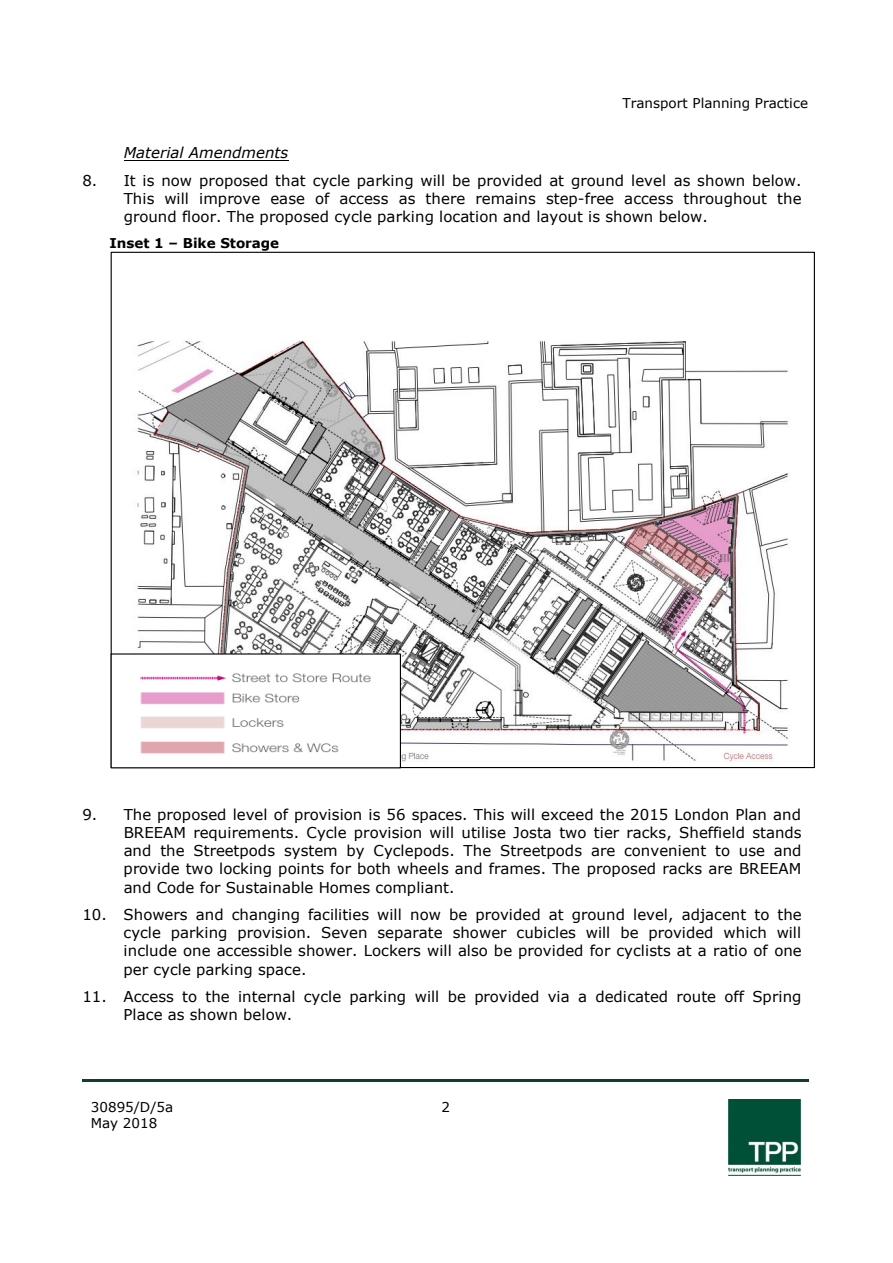
<style>
.page{position:relative;width:893px;height:1263px;background:#fff}
.page>*{position:absolute;margin:0;border:0;box-sizing:border-box;transform-origin:0 0}
.t1{font:15px/18.3px "Verdana";color:#000;text-align:justify}
.t2{font:italic 15px "Verdana";color:#000}
.t3{font:13.5px/16.4px "Verdana";color:#000}
.t4{font:700 13.5px "Verdana";color:#000}
</style>
<div class="page">
<hr style="left:82px;top:1079px;width:351px;height:2px;background:#0b4229">
<hr style="left:435px;top:1079px;width:281px;height:2px;background:#0b4229">
<hr style="left:718px;top:1079px;width:91px;height:2px;background:#0b4229">
<img style="left:728px;top:1099px;width:72px;height:77px">
<hr style="left:124px;top:160px;width:164px;height:1px;background:#000">
<img style="left:137px;top:340px;width:653px;height:422px">
<img style="left:137px;top:655px;width:262px;height:107px">
<div style="left:111px;top:653px;width:290px;height:115px;border:1px solid #000"></div>
<p class="t3" style="left:622px;top:94px;width:187px">Transport Planning Practice</p>
<p class="t2" style="left:124px;top:143px;width:166px">Material Amendments</p>
<p class="t1" style="left:124px;top:171px;width:679px;text-indent:-41px">8. It is now proposed that cycle parking will be provided at ground level as shown below.<br>This will improve ease of access as there remains step-free access throughout the ground floor. The proposed cycle parking location and layout is shown below.</p>
<p class="t4" style="left:109px;top:233px;width:171px">Inset 1 – Bike Storage</p>
<p class="t1" style="left:124px;top:805px;width:680px;text-indent:-41px">9. The proposed level of provision is 56 spaces. This will exceed the 2015 London Plan and BREEAM requirements. Cycle provision will utilise Josta two tier racks, Sheffield stands and the Streetpods system by Cyclepods. The Streetpods are convenient to use and provide two locking points for both wheels and frames. The proposed racks are BREEAM and Code for Sustainable Homes compliant.</p>
<p class="t1" style="left:124px;top:905px;width:680px;text-indent:-41px">10. Showers and changing facilities will now be provided at ground level, adjacent to the cycle parking provision. Seven separate shower cubicles will be provided which will include one accessible shower. Lockers will also be provided for cyclists at a ratio of one per cycle parking space.</p>
<p class="t1" style="left:124px;top:987px;width:679px;text-indent:-41px">11. Access to the internal cycle parking will be provided via a dedicated route off Spring<br>Place as shown below.</p>
<p class="t3" style="left:91px;top:1098px;width:84px">30895/D/5a<br>May 2018</p>
<p class="t3" style="left:441px;top:1098px;width:10px">2</p>
</div>
